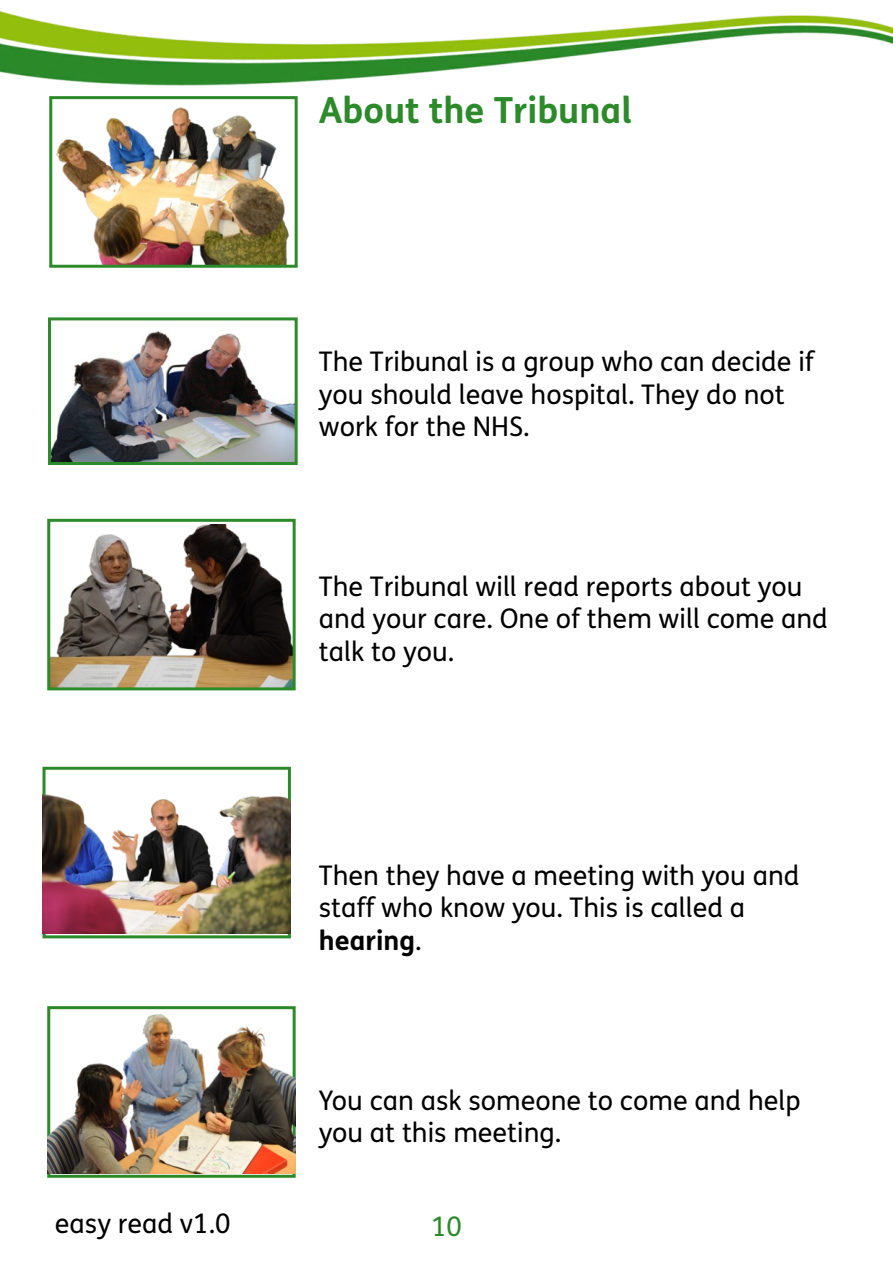
<style>
.page{position:relative;width:893px;height:1263px;background:#fff}
.page>*{position:absolute;margin:0;border:0;box-sizing:border-box;transform-origin:0 0}
.t1{font:700 36px "FS Me";color:#2c8a2a}
.t2{font:27px/32.1px "FS Me";color:#000}
.t3{font:27px "FS Me";color:#2c8a2a}
.s1{font-weight:700}
</style>
<div class="page">
<img style="left:0;top:11px;width:893px;height:74px">
<img style="left:56px;top:107px;width:234px;height:157px">
<div style="left:49px;top:96px;width:249px;height:172px;border:3px solid #2c8a2a"></div>
<div style="left:43px;top:767px;width:248px;height:171px;border:3px solid #2c8a2a"></div>
<div style="left:47px;top:1006px;width:249px;height:172px;border:3px solid #2c8a2a"></div>
<img style="left:43px;top:768px;width:248px;height:166px">
<img style="left:47px;top:1008px;width:249px;height:165px">
<img style="left:51px;top:524px;width:241px;height:162px">
<div style="left:47px;top:519px;width:249px;height:171px;border:3px solid #2c8a2a"></div>
<img style="left:52px;top:331px;width:242px;height:130px">
<div style="left:48px;top:317px;width:250px;height:148px;border:3px solid #2c8a2a"></div>
<h1 class="t1" style="left:319px;top:96px;width:315px">About the Tribunal</h1>
<p class="t2" style="left:319px;top:349px;width:496px">The Tribunal is a group who can decide if you should leave hospital. They do not work for the NHS.</p>
<p class="t2" style="left:319px;top:573px;width:511px">The Tribunal will read reports about you and your care. One of them will come and talk to you.</p>
<p class="t2" style="left:319px;top:862px;width:482px">Then they have a meeting with you and staff who know you. This is called a <span class="s1">hearing</span>.</p>
<p class="t2" style="left:319px;top:1087px;width:483px">You can ask someone to come and help you at this meeting.</p>
<p class="t2" style="left:55px;top:1210px;width:177px">easy read v1.0</p>
<p class="t3" style="left:431px;top:1216px;width:32px">10</p>
</div>
